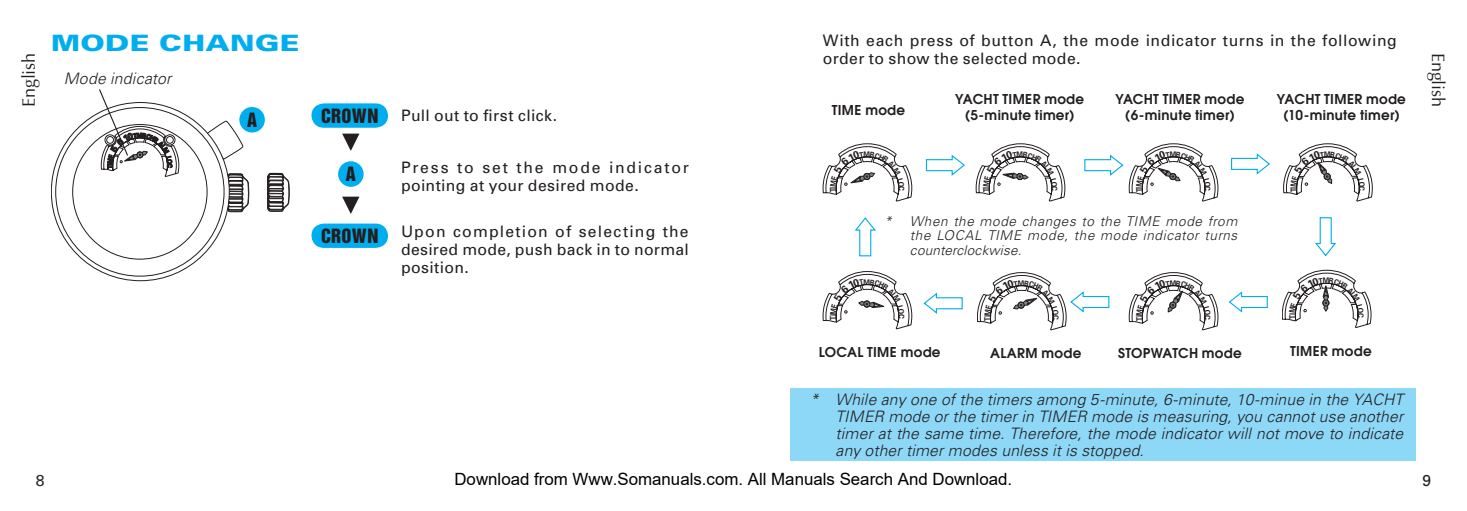
<style>
.page{position:relative;width:1467px;height:511px;background:#fff}
.page>*{position:absolute;margin:0;border:0;box-sizing:border-box;transform-origin:0 0}
.t1{font:900 22.5px "Univers";letter-spacing:.015em;color:#00aeef;scale:1.3 1}
.t2{font:18px "Optima";letter-spacing:-.005em;color:#231f20}
.t3{font:18px "Helvetica Inserat";letter-spacing:.015em;color:#231f20}
.t4{font:16.88px "Arial";color:#000}
.t5{font:italic 300 15.75px/16.9px "Univers";letter-spacing:.015em;color:#231f20;text-align:justify}
.t6{font:15.75px/18px "Univers";letter-spacing:.03em;color:#231f20}
.t7{font:15.75px/18px "Univers";letter-spacing:.07em;color:#231f20}
.t8{font:600 13.5px/15.8px "Avant Garde";letter-spacing:.025em;color:#231f20;text-align:center}
.t9{font:italic 300 13.5px/14.6px "Univers";letter-spacing:.035em;color:#231f20;text-align:justify}
</style>
<div class="page">
<svg style="left:206px;top:121px;width:37px;height:39px"></svg>
<svg style="left:267px;top:173px;width:22px;height:38px"></svg>
<svg style="left:227px;top:173px;width:22px;height:39px"></svg>
<div style="left:51px;top:102px;width:178px;height:178px;background:#fff;border-radius:50%"></div>
<div style="left:791px;top:388px;width:625px;height:72px;background:#8dd7f7"></div>
<svg style="left:926px;top:154px;width:39px;height:22px"></svg>
<svg style="left:1084px;top:154px;width:39px;height:22px"></svg>
<svg style="left:1231px;top:153px;width:39px;height:21px"></svg>
<svg style="left:1229px;top:291px;width:39px;height:21px"></svg>
<svg style="left:924px;top:292px;width:39px;height:21px"></svg>
<svg style="left:1315px;top:217px;width:21px;height:39px"></svg>
<svg style="left:855px;top:217px;width:21px;height:39px"></svg>
<div style="left:311px;top:103px;width:77px;height:25px;background:#00aeef;border-radius:12px"></div>
<div style="left:338px;top:161px;width:26px;height:26px;background:#00aeef;border-radius:50%"></div>
<div style="left:311px;top:223px;width:77px;height:25px;background:#00aeef;border-radius:12px"></div>
<div style="left:239px;top:107px;width:26px;height:25px;background:#00aeef;border-radius:50%"></div>
<svg style="left:342px;top:133px;width:17px;height:18px"></svg>
<svg style="left:342px;top:196px;width:17px;height:18px"></svg>
<svg style="left:98px;top:89px;width:81px;height:88px"></svg>
<svg style="left:1129px;top:143px;width:89px;height:58px"></svg>
<svg style="left:1283px;top:143px;width:90px;height:58px"></svg>
<svg style="left:1282px;top:270px;width:89px;height:57px"></svg>
<svg style="left:1129px;top:272px;width:89px;height:58px"></svg>
<svg style="left:823px;top:143px;width:89px;height:58px"></svg>
<svg style="left:823px;top:271px;width:89px;height:58px"></svg>
<svg style="left:977px;top:272px;width:132px;height:58px"></svg>
<svg style="left:976px;top:143px;width:89px;height:58px"></svg>
<h1 class="t1" style="left:51px;top:29px;width:193px">MODE CHANGE</h1>
<p class="t6" style="left:823px;top:31px;width:576px">With each press of button A, the mode indicator turns in the following order to show the selected mode.</p>
<p class="t2" style="left:18px;top:107px;width:56px;rotate:-90deg">English</p>
<p class="t2" style="left:1449px;top:53px;width:56px;rotate:90deg">English</p>
<p class="t5" style="left:64px;top:70px;width:109px">Mode indicator</p>
<p class="t8" style="left:832px;top:102px;width:75px">TIME mode</p>
<p class="t8" style="left:955px;top:91px;width:130px">YACHT TIMER mode (5-minute timer)</p>
<p class="t8" style="left:1115px;top:91px;width:130px">YACHT TIMER mode (6-minute timer)</p>
<p class="t8" style="left:1277px;top:91px;width:130px">YACHT TIMER mode (10-minute timer)</p>
<p class="t3" style="left:321px;top:105px;width:59px">CROWN</p>
<p class="t3" style="left:247px;top:109px;width:12px">A</p>
<p class="t6" style="left:401px;top:107px;width:158px">Pull out to first click.</p>
<p class="t7" style="left:401px;top:159px;width:289px">Press to set the mode indicator pointing at your desired mode.</p>
<p class="t6" style="left:401px;top:222px;width:289px;text-align:justify">Upon completion of selecting the desired mode, push back in to normal position.</p>
<p class="t3" style="left:346px;top:163px;width:12px">A</p>
<p class="t9" style="left:910px;top:213px;width:329px;text-indent:-25px">* When the mode changes to the TIME mode from the LOCAL TIME mode, the mode indicator turns counterclockwise.</p>
<p class="t3" style="left:321px;top:225px;width:59px">CROWN</p>
<p class="t8" style="left:819px;top:343px;width:123px">LOCAL TIME mode</p>
<p class="t8" style="left:990px;top:344px;width:93px">ALARM mode</p>
<p class="t8" style="left:1118px;top:344px;width:125px">STOPWATCH mode</p>
<p class="t8" style="left:1290px;top:342px;width:83px">TIMER mode</p>
<p class="t5" style="left:835px;top:391px;width:569px;text-indent:-25px">* While any one of the timers among 5-minute, 6-minute, 10-minue in the YACHT TIMER mode or the timer in TIMER mode is measuring, you cannot use another timer at the same time. Therefore, the mode indicator will not move to indicate any other timer modes unless it is stopped.</p>
<p class="t4" style="left:454px;top:469px;width:559px">Download from Www.Somanuals.com. All Manuals Search And Download.</p>
</div>
